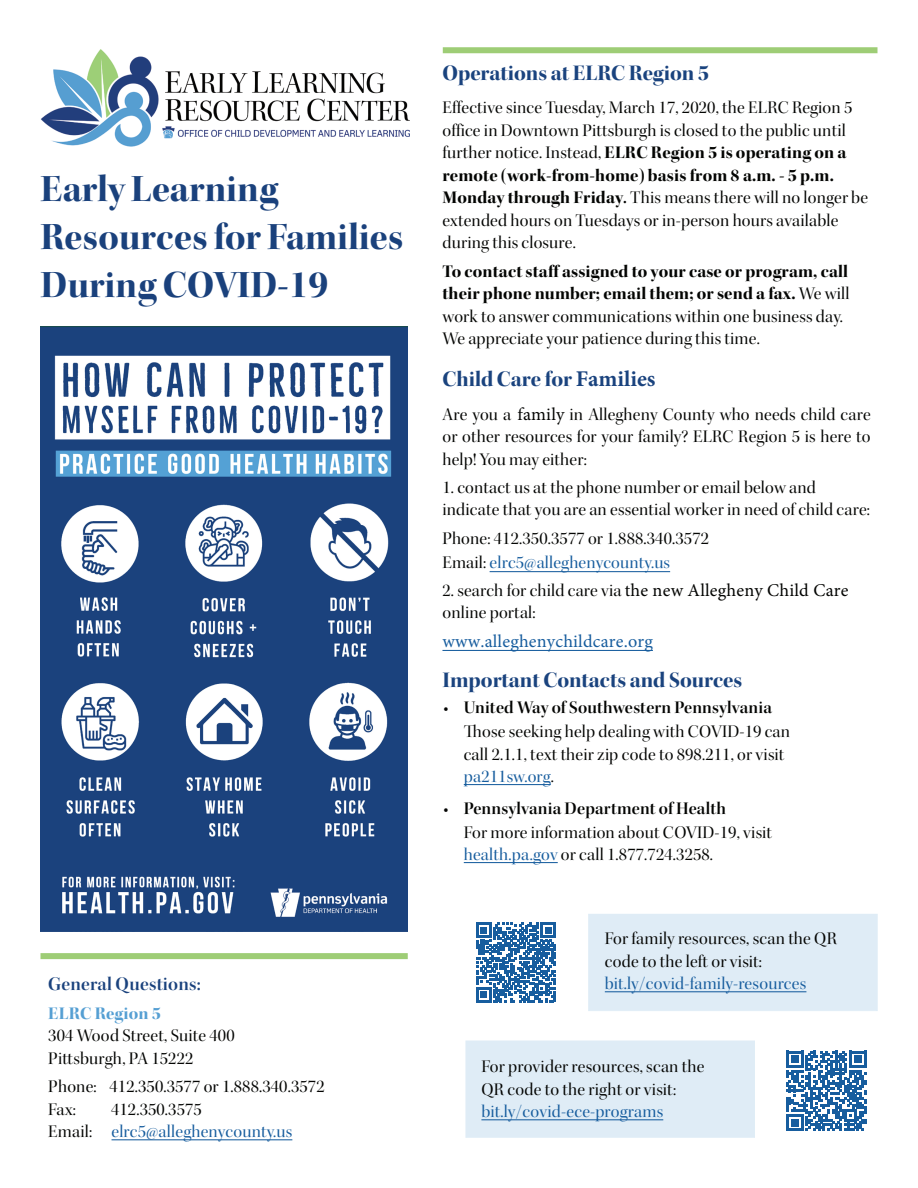
<style>
.page{position:relative;width:918px;height:1188px;background:#fff}
.page>*{position:absolute;margin:0;border:0;box-sizing:border-box;transform-origin:0 0}
.t1{font:39px/48px "Kepler Std Bold Disp";color:#1a417c}
.t2{font:22.5px "Kepler Std Bold Disp";color:#1a437e}
.t3{font:19.5px "Kepler Std Semibold Disp";letter-spacing:.01em;color:#1a427d}
.t4{font:18px/22.5px "Kepler Std Disp";letter-spacing:.01em;color:#040503}
.t5{font:18px "Kepler Std Disp";letter-spacing:.01em;color:#175d9e}
.t6{font:18px "Minion Pro";letter-spacing:.01em;color:#175d9e}
.t7{font:18px "Kepler Std Bold Disp";letter-spacing:.01em;color:#559fd3}
.s1{color:#040503}
.s2{font-family:"Kepler Std Bold Disp"}
.s3{font-family:"Kepler Std Semibold Disp"}
.s4{font-family:"Minion Pro";font-weight:700}
.s5{font-family:"Minion Pro"}
.s6{color:#175d9e}
</style>
<div class="page">
<img style="left:40px;top:49px;width:369px;height:98px">
<div style="left:443px;top:47px;width:435px;height:6px;background:#9ecd76"></div>
<img style="left:40px;top:326px;width:368px;height:605px">
<hr style="left:112px;top:1139px;width:180px;height:1px;background:#175d9e">
<div style="left:40px;top:953px;width:368px;height:6px;background:#9ecd76"></div>
<hr style="left:464px;top:784px;width:87px;height:1px;background:#175d9e">
<hr style="left:464px;top:862px;width:94px;height:1px;background:#175d9e">
<div style="left:588px;top:914px;width:290px;height:97px;background:#dfecf6"></div>
<svg style="left:476px;top:923px;width:80px;height:79px"></svg>
<hr style="left:605px;top:991px;width:201px;height:1px;background:#175d9e">
<div style="left:465px;top:1040px;width:290px;height:98px;background:#dfecf6"></div>
<svg style="left:786px;top:1051px;width:80px;height:80px"></svg>
<hr style="left:481px;top:1119px;width:182px;height:1px;background:#175d9e">
<hr style="left:490px;top:571px;width:180px;height:1px;background:#175d9e">
<hr style="left:442px;top:650px;width:211px;height:1px;background:#175d9e">
<p class="t1" style="left:40px;top:165px;width:364px">Early Learning<br>Resources for Families<br>During COVID-19</p>
<p class="t3" style="left:48px;top:973px;width:154px">General Questions:</p>
<p class="t7" style="left:48px;top:1003px;width:114px">ELRC Region 5</p>
<p class="t4" style="left:48px;top:1025px;width:188px">304 Wood Street, Suite 400</p>
<p class="t4" style="left:48px;top:1047px;width:147px">Pittsburgh, PA 15222</p>
<p class="t4" style="left:48px;top:1076px;width:278px">Phone: 412.350.3577 or 1.888.340.3572</p>
<p class="t4" style="left:48px;top:1098px;width:29px">Fax:</p>
<p class="t4" style="left:111px;top:1098px;width:92px">412.350.3575</p>
<p class="t5" style="left:48px;top:1122px;width:246px"><span class="s1">Email:</span> elrc5@alleghenycounty.us</p>
<p class="t2" style="left:442px;top:60px;width:268px">Operations at ELRC Region 5</p>
<p class="t4" style="left:442px;top:97px;width:427px">Effective since Tuesday, March 17, 2020, the ELRC Region 5 office in Downtown Pittsburgh is closed to the public until further notice. Instead, <span class="s2">ELRC Region 5 is operating on a remote (work-from-home) basis from 8 a.m. - 5 p.m.<br>Monday through Friday</span><span class="s3">.</span> This means there will no longer be extended hours on Tuesdays or in-person hours available during this closure.</p>
<p class="t4" style="left:442px;top:260px;width:409px"><span class="s2">To contact staff assigned to your case or program, call their phone number; email them; or send a fax.</span> We will work to answer communications within one business day.<br>We appreciate your patience during this time.</p>
<p class="t2" style="left:442px;top:366px;width:215px">Child Care for <span class="s4">Families</span></p>
<p class="t4" style="left:442px;top:403px;width:430px;text-align:justify">Are you a <span class="s5">family</span> in Allegheny County who needs child care or other resources for your family? ELRC Region 5 is here to help! You may either:</p>
<p class="t4" style="left:442px;top:476px;width:429px">1. contact us at the phone number or email below and indicate that you are an essential worker in need of child care:</p>
<p class="t4" style="left:442px;top:527px;width:268px;line-height:24px">Phone: 412.350.3577 or 1.888.340.3572<br>Email: <span class="s6">elrc5@alleghenycounty.us</span></p>
<p class="t4" style="left:442px;top:581px;width:408px;line-height:21.3px">2. search for child care via <span class="s5">the new Allegheny Child Care </span>online portal:</p>
<p class="t6" style="left:442px;top:629px;width:212px">www.alleghenychildcare.org</p>
<p class="t2" style="left:442px;top:668px;width:301px">Important Contacts and Sources</p>
<p class="t4" style="left:464px;top:696px;width:328px;line-height:23px;text-indent:-20px"><span class="s3">• United Way of Southwestern Pennsylvania </span>Those seeking help dealing with COVID-19 can call 2.1.1, text their zip code to 898.211, or visit <span class="s6">pa211sw.org</span>.</p>
<p class="t4" style="left:464px;top:797px;width:310px;line-height:23.2px;text-indent:-20px"><span class="s3">• Pennsylvania Department of Health<br></span>For more information about COVID-19, visit <span class="s6">health.pa.gov</span> or call 1.877.724.3258.</p>
<p class="t4" style="left:605px;top:928px;width:234px">For family resources, scan the QR code to the left or visit: <span class="s6">bit.ly/covid-family-resources</span></p>
<p class="t4" style="left:481px;top:1056px;width:224px">For provider resources, scan the<br>QR code to the right or visit:</p>
<p class="t5" style="left:481px;top:1102px;width:183px">bit.ly/covid-ece-programs</p>
</div>
